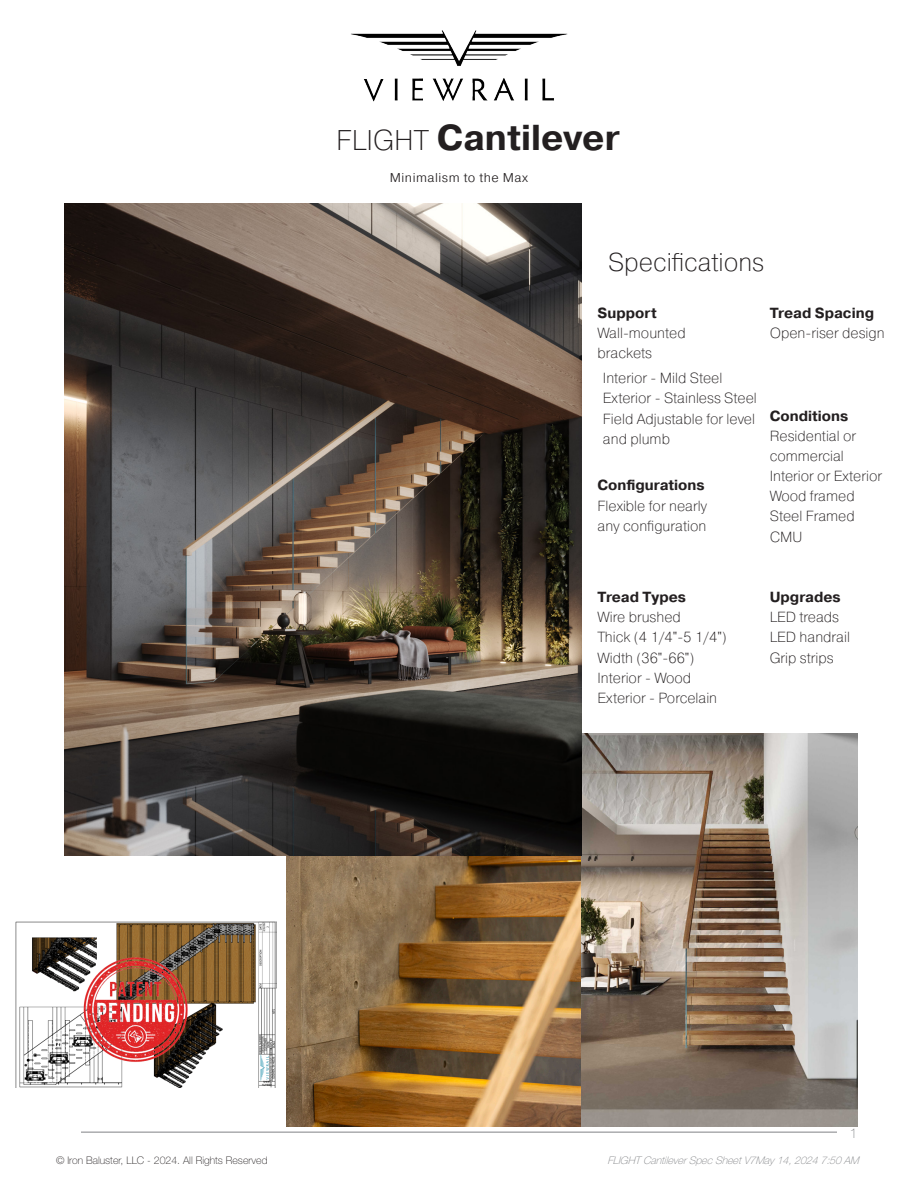
<style>
.page{position:relative;width:918px;height:1188px;background:#fff}
.page>*{position:absolute;margin:0;border:0;box-sizing:border-box;transform-origin:0 0}
.t1{font:700 36px "Pragmatica";color:#231f20}
.t2{font:200 25.65px "Pragmatica";color:#231f20}
.t3{font:200 14.7px/20.1px "Pragmatica";color:#231f20}
.t4{font:700 14.7px "Pragmatica";color:#231f20}
.t5{font:100 13.5px "Helvetica Neue";color:#808285}
.t6{font:300 12.75px "Pragmatica";letter-spacing:.04em;color:#231f20}
.t7{font:italic 100 10.5px "Helvetica Neue";color:#808285}
.t8{font:100 10.5px "Helvetica Neue";color:#231f20}
.s1{font-weight:200;font-size:28.5px}
</style>
<div class="page">
<img style="left:286px;top:857px;width:295px;height:269px">
<img style="left:581px;top:734px;width:276px;height:392px">
<hr style="left:81px;top:1132px;width:756px;height:1px;background:#808285">
<img style="left:351px;top:30px;width:217px;height:72px">
<img style="left:64px;top:203px;width:518px;height:652px">
<img style="left:15px;top:921px;width:261px;height:167px">
<p class="t1" style="left:336px;top:114px;width:285px"><span class="s1">FLIGHT</span> Cantilever</p>
<p class="t6" style="left:390px;top:170px;width:140px">Minimalism to the Max</p>
<p class="t2" style="left:608px;top:245px;width:158px">Specifications</p>
<p class="t4" style="left:598px;top:303px;width:61px">Support</p>
<p class="t3" style="left:598px;top:322px;width:90px">Wall-mounted</p>
<p class="t3" style="left:598px;top:342px;width:56px">brackets</p>
<p class="t3" style="left:603px;top:368px;width:121px">Interior - Mild Steel</p>
<p class="t3" style="left:603px;top:388px;width:155px">Exterior - Stainless Steel</p>
<p class="t3" style="left:603px;top:408px;width:154px">Field Adjustable for level and plumb</p>
<p class="t4" style="left:598px;top:476px;width:109px">Configurations</p>
<p class="t3" style="left:598px;top:495px;width:111px">Flexible for nearly any configuration</p>
<p class="t4" style="left:770px;top:303px;width:106px">Tread Spacing</p>
<p class="t3" style="left:770px;top:322px;width:116px">Open-riser design</p>
<p class="t4" style="left:770px;top:406px;width:80px">Conditions</p>
<p class="t3" style="left:770px;top:425px;width:88px">Residential or commercial</p>
<p class="t3" style="left:770px;top:466px;width:114px">Interior or Exterior</p>
<p class="t3" style="left:770px;top:486px;width:86px">Wood framed</p>
<p class="t3" style="left:770px;top:506px;width:87px">Steel Framed</p>
<p class="t3" style="left:770px;top:526px;width:34px">CMU</p>
<p class="t4" style="left:598px;top:588px;width:90px">Tread Types</p>
<p class="t3" style="left:598px;top:607px;width:85px">Wire brushed</p>
<p class="t3" style="left:598px;top:627px;width:131px">Thick (4 1/4"-5 1/4")<br>Width (36"-66")<br>Interior - Wood<br>Exterior - Porcelain</p>
<p class="t4" style="left:770px;top:588px;width:72px">Upgrades</p>
<p class="t3" style="left:770px;top:607px;width:71px">LED treads</p>
<p class="t3" style="left:770px;top:627px;width:82px">LED handrail</p>
<p class="t3" style="left:770px;top:647px;width:65px">Grip strips</p>
<p class="t8" style="left:56px;top:1154px;width:213px">© Iron Baluster, LLC - 2024. All Rights Reserved</p>
<p class="t5" style="left:850px;top:1125px;width:9px">1</p>
<p class="t7" style="left:608px;top:1154px;width:256px">FLIGHTCantileverSpecSheetV7May 14,20247:50AM</p>
</div>
